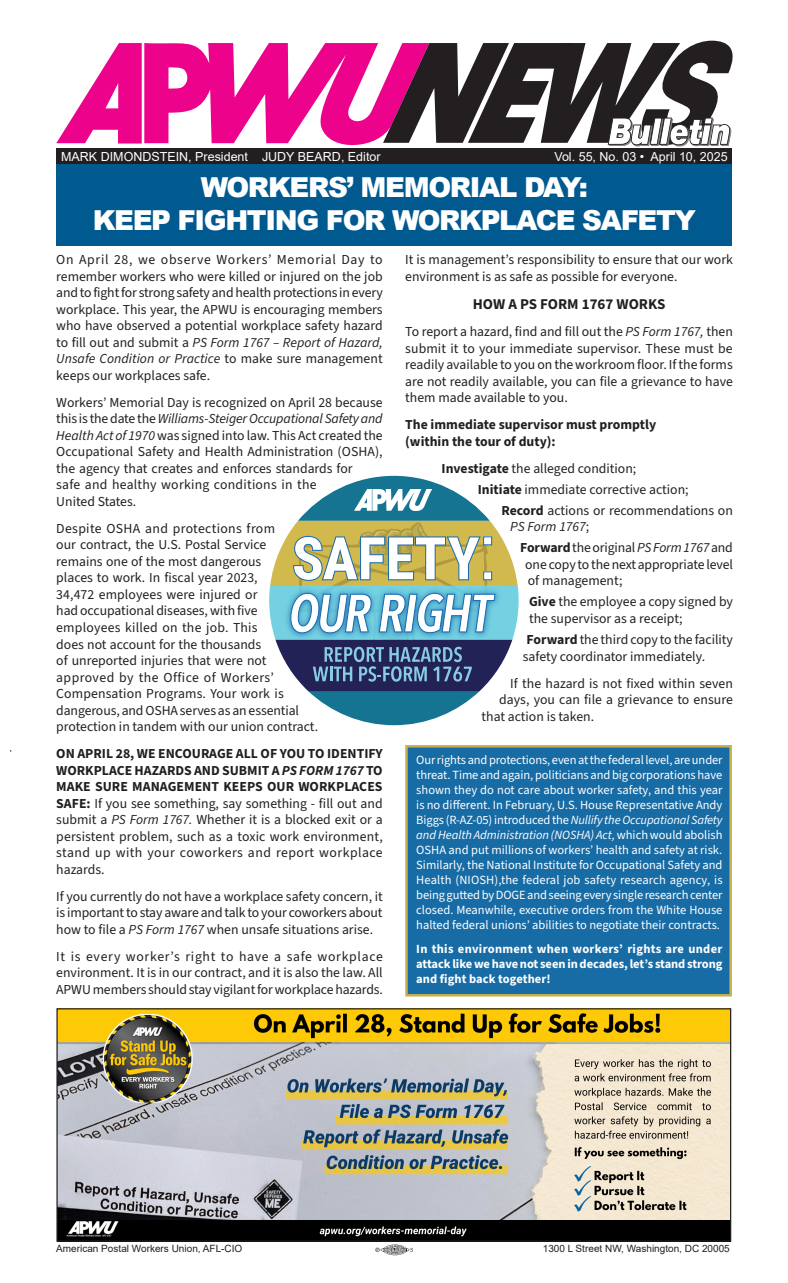
<style>
.page{position:relative;width:788px;height:1283px;background:#fff}
.page>*{position:absolute;margin:0;border:0;box-sizing:border-box;transform-origin:0 0}
.Body_Text_Indent_2{font:900 27.5px "Arial";letter-spacing:-.05em;color:#fff}
.Body_Text_Indent_2-2{font:700 15px "Source Sans 3";color:#231f20}
.Body_Text_Indent_2-3{font:13.75px/16.5px "Source Sans 3";color:#231f20;text-align:justify}
.Body_Text_Indent_2-4{font:700 13.75px "Source Sans 3";color:#231f20}
.Body_Text_Indent_2-5{font:12.5px/15px "Source Sans 3";color:#fff;text-align:justify}
.Body_Text_Indent_2-6{font:700 12.5px/15px "Source Sans 3";letter-spacing:-.005em;color:#fff;text-align:justify}
.t1{font:12.5px "Arial";color:#fff}
.t2{font:10px "Arial";color:#231f20}
.s1{font-style:italic}
.s2{font-weight:700}
.s3{font-weight:700;font-style:italic}
</style>
<div class="page">
<svg style="left:375px;top:1244px;width:37px;height:11px"></svg>
<div style="left:56px;top:164px;width:675px;height:81px;background:#00598f"></div>
<div style="left:56px;top:148px;width:675px;height:16px;background:#231f20"></div>
<svg style="left:56px;top:41px;width:676px;height:113px"></svg>
<svg style="left:269px;top:476px;width:249px;height:249px"></svg>
<img style="left:58px;top:1010px;width:671px;height:229px">
<div style="left:56px;top:1008px;width:675px;height:233px;border:1px solid #231f20"></div>
<div style="left:405px;top:745px;width:326px;height:251px;background:#186ca6;border:2px solid #c8af4c"></div>
<p class="t1" style="left:61px;top:148px;width:321px">MARK DIMONDSTEIN, President JUDY BEARD, Editor</p>
<p class="t1" style="left:554px;top:148px;width:175px">Vol. 55, No. 03 • April 10, 2025</p>
<p class="Body_Text_Indent_2" style="left:201px;top:167px;width:389px">WORKERS’ MEMORIAL DAY:</p>
<p class="Body_Text_Indent_2" style="left:93px;top:200px;width:604px">KEEP FIGHTING FOR WORKPLACE SAFETY</p>
<p class="Body_Text_Indent_2-3" style="left:56px;top:251px;width:328px">On April 28, we observe Workers’ Memorial Day to remember workers who were killed or injured on the job and to fight for strong safety and health protections in every workplace. This year, the APWU is encouraging members who have observed a potential workplace safety hazard to fill out and submit a <span class="s1">PS Form 1767 – Report of Hazard, Unsafe Condition or Practice</span> to make sure management keeps our workplaces safe.</p>
<p class="Body_Text_Indent_2-3" style="left:56px;top:394px;width:328px;text-align:left">Workers’ Memorial Day is recognized on April 28 because this is the date the <span class="s1">Williams-Steiger Occupational Safety and Health Act of 1970</span> was signed into law. This Act created the Occupational Safety and Health Administration (OSHA), the agency that creates and enforces standards for<br>safe and healthy working conditions in the<br>United States.</p>
<p class="Body_Text_Indent_2-3" style="left:56px;top:520px;width:263px;text-align:left">Despite OSHA and protections from<br>our contract, the U.S. Postal Service<br>remains one of the most dangerous<br>places to work. In fiscal year 2023,<br>34,472 employees were injured or<br>had occupational diseases, with five employees killed on the job. This<br>does not account for the thousands<br>of unreported injuries that were not approved by the Office of Workers’ Compensation Programs. Your work is dangerous, and OSHA serves as an essential protection in tandem with our union contract.</p>
<p class="Body_Text_Indent_2-3" style="left:56px;top:745px;width:328px"><span class="s2">ON APRIL 28, WE ENCOURAGE ALL OF YOU TO IDENTIFY WORKPLACE HAZARDS AND SUBMIT A</span> <span class="s3">PS FORM 1767</span> <span class="s2">TO MAKE SURE MANAGEMENT KEEPS OUR WORKPLACES SAFE:</span> If you see something, say something - fill out and submit a <span class="s1">PS Form 1767.</span> Whether it is a blocked exit or a persistent problem, such as a toxic work environment, stand up with your coworkers and report workplace hazards.</p>
<p class="Body_Text_Indent_2-3" style="left:56px;top:887px;width:328px">If you currently do not have a workplace safety concern, it is important to stay aware and talk to your coworkers about how to file a <span class="s1">PS Form 1767</span> when unsafe situations arise.</p>
<p class="Body_Text_Indent_2-3" style="left:56px;top:947px;width:328px">It is every worker’s right to have a safe workplace environment. It is in our contract, and it is also the law. All APWU members should stay vigilant for workplace hazards.</p>
<p class="Body_Text_Indent_2-3" style="left:405px;top:251px;width:329px">It is management’s responsibility to ensure that our work environment is as safe as possible for everyone.</p>
<p class="Body_Text_Indent_2-2" style="left:473px;top:294px;width:194px">HOW A PS FORM 1767 WORKS</p>
<p class="Body_Text_Indent_2-3" style="left:405px;top:323px;width:329px">To report a hazard, find and fill out the <span class="s1">PS Form 1767,</span> then submit it to your immediate supervisor. These must be readily available to you on the workroom floor. If the forms are not readily available, you can file a grievance to have them made available to you.</p>
<p class="Body_Text_Indent_2-4" style="left:405px;top:416px;width:252px">The immediate supervisor must promptly</p>
<p class="Body_Text_Indent_2-4" style="left:405px;top:432px;width:152px">(within the tour of duty):</p>
<p class="Body_Text_Indent_2-3" style="left:441px;top:460px;width:196px"><span class="s2">Investigate</span> the alleged condition;</p>
<p class="Body_Text_Indent_2-3" style="left:478px;top:481px;width:212px"><span class="s2">Initiate</span> immediate corrective action;</p>
<p class="Body_Text_Indent_2-3" style="left:510px;top:502px;width:224px;text-indent:-9px"><span class="s2">Record</span> actions or recommendations on<br><span class="s1">PS Form 1767</span>;</p>
<p class="Body_Text_Indent_2-3" style="left:525px;top:539px;width:209px;text-indent:-5px"><span class="s2">Forward</span> the original <span class="s1">PSForm 1767</span> and one copy to the next appropriate level of management;</p>
<p class="Body_Text_Indent_2-3" style="left:529px;top:593px;width:205px"><span class="s2">Give</span> the employee a copy signed by the supervisor as a receipt;</p>
<p class="Body_Text_Indent_2-3" style="left:522px;top:631px;width:212px"><span class="s2">Forward</span> the third copy to the facility safety coordinator immediately.</p>
<p class="Body_Text_Indent_2-3" style="left:510px;top:674px;width:224px">If the hazard is not fixed within seven</p>
<p class="Body_Text_Indent_2-3" style="left:499px;top:691px;width:235px">days, you can file a grievance to ensure</p>
<p class="Body_Text_Indent_2-3" style="left:481px;top:707px;width:114px">that action is taken.</p>
<p class="Body_Text_Indent_2-5" style="left:416px;top:752px;width:308px">Our rights and protections, even at the federal level, are under threat. Time and again, politicians and big corporations have shown they do not care about worker safety, and this year is no different. In February, U.S. House Representative Andy Biggs (R-AZ-05) introduced the <span class="s1">Nullify the Occupational Safety and Health Administration (NOSHA) Act,</span> which would abolish OSHA and put millions of workers’ health and safety at risk.<br>Similarly, the National Institute for Occupational Safety and Health (NIOSH),the federal job safety research agency, is being gutted by DOGE and seeing every single research center closed. Meanwhile, executive orders from the White House halted federal unions’ abilities to negotiate their contracts.</p>
<p class="Body_Text_Indent_2-6" style="left:416px;top:941px;width:308px">In this environment when workers’ rights are under attack like we have not seen in decades, let’s stand strong and fight back together!</p>
<p class="t2" style="left:56px;top:1241px;width:187px">American Postal Workers Union, AFL-CIO</p>
<p class="t2" style="left:542px;top:1241px;width:188px">1300 L Street NW, Washington, DC 20005</p>
</div>
